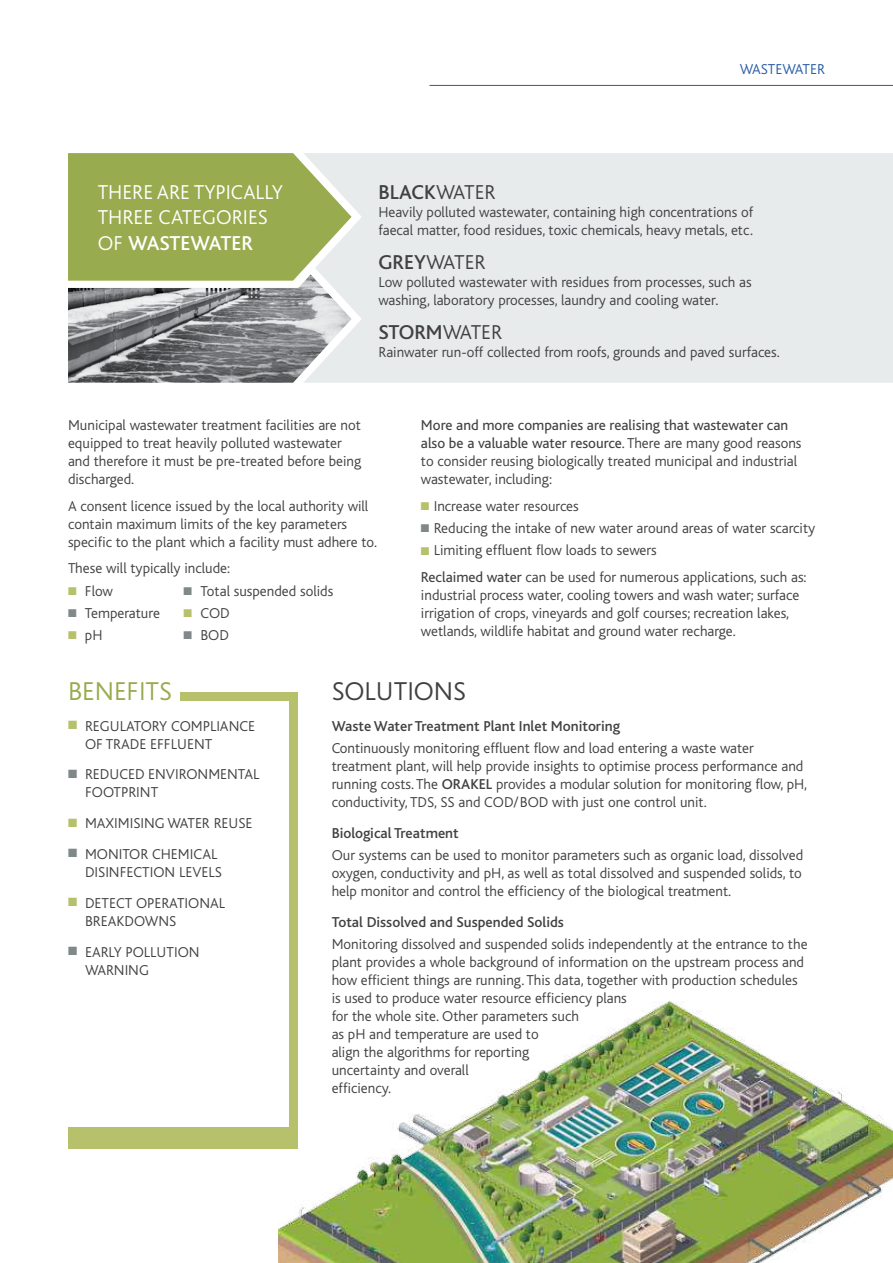
<style>
.page{position:relative;width:893px;height:1263px;background:#fff}
.page>*{position:absolute;margin:0;border:0;box-sizing:border-box;transform-origin:0 0}
.t1{font:300 27px "Bliss";color:#414042}
.t2{font:300 27px "Bliss";color:#98ab4e}
.t3{font:300 21px/25.5px "Bliss";color:#fff}
.t4{font:500 21px "Bliss";color:#414042}
.t5{font:300 21px "Bliss";letter-spacing:-.03em;color:#414042}
.t6{font:300 15px/18px "Bliss";color:#414042}
.t7{font:500 15px "Bliss";color:#414042}
.t8{font:300 15px "Bliss";color:#285ca5}
.s1{font-weight:500}
.s2{font-weight:300}
.s3{color:#b7c16b}
.s4{color:#81888a}
.s5{font-weight:400}
</style>
<div class="page">
<div style="left:351px;top:153px;width:542px;height:230px;background:#e7ebec"></div>
<hr style="left:429px;top:85px;width:464px;height:1px;background:#285ca5">
<svg style="left:68px;top:153px;width:283px;height:230px;background:#9da779"></svg>
<div style="left:68px;top:1127px;width:230px;height:21px;background:#b7c16b"></div>
<div style="left:180px;top:692px;width:118px;height:9px;background:#b7c16b"></div>
<div style="left:289px;top:696px;width:9px;height:441px;background:#b7c16b"></div>
<img style="left:279px;top:1001px;width:614px;height:262px">
<h2 class="t3" style="left:98px;top:180px;width:187px">THERE ARE TYPICALLY<br>THREE CATEGORIES<br>OF <span class="s1">WASTEWATER</span></h2>
<p class="t8" style="left:740px;top:63px;width:87px">WASTEWATER</p>
<h2 class="t4" style="left:378px;top:184px;width:119px">BLACK<span class="s2">WATER</span></h2>
<p class="t6" style="left:378px;top:204px;width:376px">Heavily polluted wastewater, containing high concentrations of faecal matter, food residues, toxic chemicals, heavy metals, etc.</p>
<h2 class="t5" style="left:378px;top:252px;width:109px"><span class="s1">GREY</span>WATER</h2>
<p class="t6" style="left:378px;top:274px;width:375px">Low polluted wastewater with residues from processes, such as washing, laboratory processes, laundry and cooling water.</p>
<h2 class="t4" style="left:378px;top:324px;width:125px">STORM<span class="s2">WATER</span></h2>
<p class="t6" style="left:378px;top:344px;width:403px">Rainwater run-off collected from roofs, grounds and paved surfaces.</p>
<p class="t6" style="left:68px;top:417px;width:295px">Municipal wastewater treatment facilities are not equipped to treat heavily polluted wastewater and therefore it must be pre-treated before being discharged.</p>
<p class="t6" style="left:68px;top:498px;width:310px">A consent licence issued by the local authority will contain maximum limits of the key parameters specific to the plant which a facility must adhere to.</p>
<p class="t6" style="left:68px;top:560px;width:164px">These will typically include:</p>
<p class="t6" style="left:68px;top:582px;width:47px"><span class="s3">■</span> Flow</p>
<p class="t6" style="left:184px;top:582px;width:151px"><span class="s4">■</span> Total suspended solids</p>
<p class="t6" style="left:68px;top:605px;width:93px"><span class="s4">■</span> Temperature</p>
<p class="t6" style="left:184px;top:605px;width:48px"><span class="s3">■</span> COD</p>
<p class="t6" style="left:68px;top:627px;width:36px"><span class="s3">■</span> pH</p>
<p class="t6" style="left:184px;top:627px;width:47px"><span class="s4">■</span> BOD</p>
<h1 class="t1" style="left:332px;top:679px;width:136px">SOLUTIONS</h1>
<p class="t7" style="left:332px;top:720px;width:290px">Waste Water Treatment Plant Inlet Monitoring</p>
<p class="t6" style="left:332px;top:740px;width:477px">Continuously monitoring effluent flow and load entering a waste water treatment plant, will help provide insights to optimise process performance and running costs. The <span class="s1">ORAKEL</span> provides a modular solution for monitoring flow, pH, conductivity, TDS, SS and COD/BOD with just one control unit.</p>
<p class="t7" style="left:332px;top:827px;width:129px">Biological Treatment</p>
<p class="t6" style="left:332px;top:847px;width:473px;text-align:justify">Our systems can be used to monitor parameters such as organic load, dissolved oxygen, conductivity and pH, as well as total dissolved and suspended solids, to help monitor and control the efficiency of the biological treatment.</p>
<p class="t7" style="left:332px;top:916px;width:234px">Total Dissolved and Suspended Solids</p>
<p class="t6" style="left:332px;top:936px;width:477px">Monitoring dissolved and suspended solids independently at the entrance to the plant provides a whole background of information on the upstream process and how efficient things are running. This data, together with production schedules is used to produce water resource efficiency plans<br>for the whole site. Other parameters such<br>as pH and temperature are used to<br>align the algorithms for reporting<br>uncertainty and overall<br>efficiency.</p>
<p class="t6" style="left:421px;top:417px;width:382px"><span class="s5">More and more companies are realising that wastewater can also be a valuable water resource</span>. There are many good reasons to consider reusing biologically treated municipal and industrial wastewater, including:</p>
<p class="t6" style="left:421px;top:498px;width:159px"><span class="s3">■</span> Increase water resources</p>
<p class="t6" style="left:421px;top:520px;width:396px"><span class="s4">■</span> Reducing the intake of new water around areas of water scarcity</p>
<p class="t6" style="left:421px;top:538px;width:387px;line-height:26.5px"><span class="s3">■</span> Limiting effluent flow loads to sewers<br><span class="s5">Reclaimed water</span> can be used for numerous applications, such as:</p>
<p class="t6" style="left:421px;top:587px;width:380px">industrial process water, cooling towers and wash water; surface irrigation of crops, vineyards and golf courses; recreation lakes, wetlands, wildlife habitat and ground water recharge.</p>
<h1 class="t2" style="left:68px;top:679px;width:105px">BENEFITS</h1>
<p class="t6" style="left:85px;top:718px;width:172px;text-indent:-17px"><span class="s3">■</span> REGULATORY COMPLIANCE<br>OF TRADE EFFLUENT</p>
<p class="t6" style="left:85px;top:766px;width:176px;text-indent:-17px"><span class="s4">■</span> REDUCED ENVIRONMENTAL<br>FOOTPRINT</p>
<p class="t6" style="left:68px;top:815px;width:186px"><span class="s3">■</span> MAXIMISING WATER REUSE</p>
<p class="t6" style="left:85px;top:846px;width:138px;text-indent:-17px"><span class="s4">■</span> MONITOR CHEMICAL<br>DISINFECTION LEVELS</p>
<p class="t6" style="left:85px;top:895px;width:142px;text-indent:-17px"><span class="s3">■</span> DETECT OPERATIONAL<br>BREAKDOWNS</p>
<p class="t6" style="left:85px;top:943px;width:116px;text-indent:-17px"><span class="s4">■</span> EARLY POLLUTION<br>WARNING</p>
</div>
